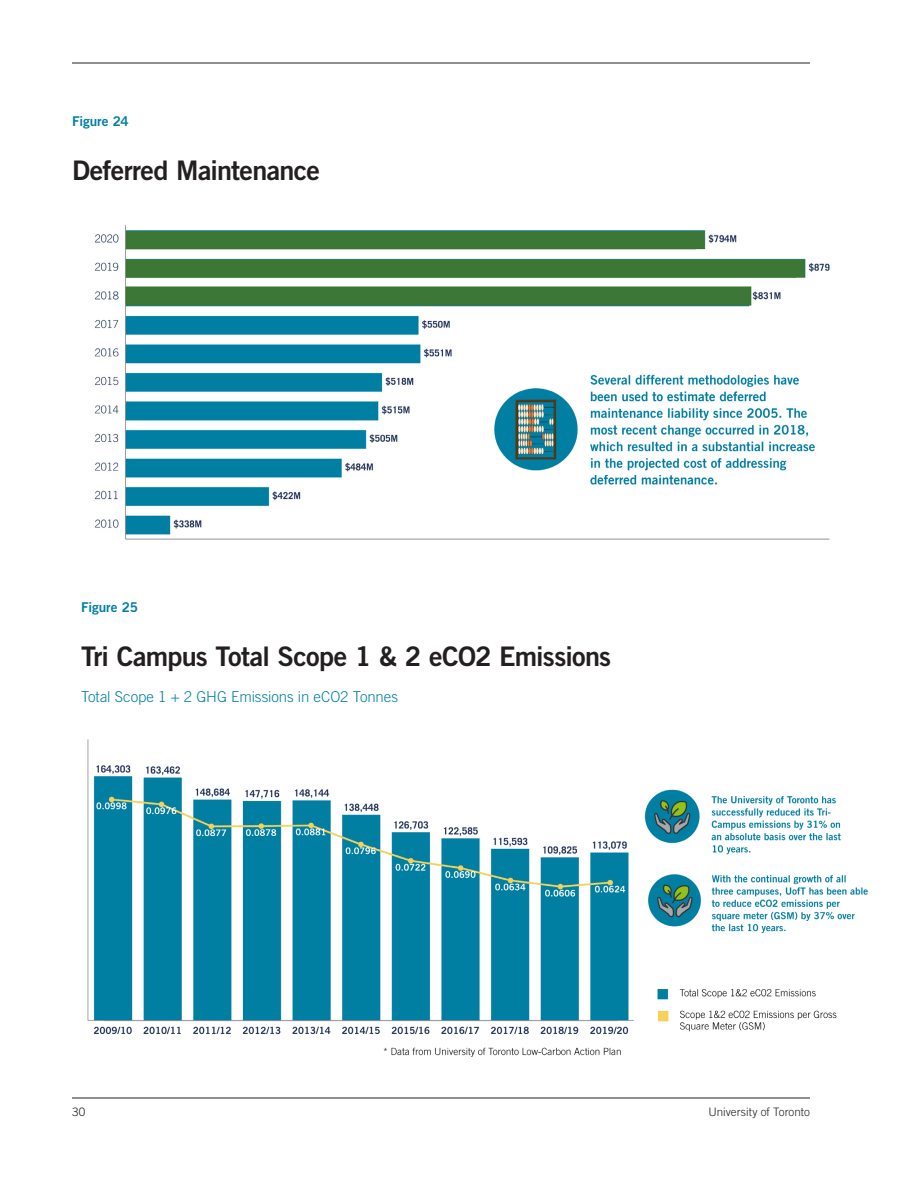
<style>
.page{position:relative;width:918px;height:1188px;background:#fff}
.page>*{position:absolute;margin:0;border:0;box-sizing:border-box;transform-origin:0 0}
.t1{font:27px "Trade Gothic LT Std Bd 2";letter-spacing:-.025em;color:#231f20}
.Small_Paragraph{font:300 15px "Trade Gothic LT Std";letter-spacing:-.005em;color:#007fa5}
.t2{font:13.5px "Trade Gothic LT Std Bd 2";letter-spacing:-.005em;color:#007fa5}
.t3{font:300 11.7px "Trade Gothic LT Std";letter-spacing:.005em;color:#231f20}
</style>
<div class="page">
<img style="left:95px;top:225px;width:735px;height:315px">
<img style="left:87px;top:739px;width:781px;height:318px">
<hr style="left:72px;top:63px;width:738px;height:1px;background:#231f20">
<hr style="left:72px;top:1098px;width:738px;height:1px;background:#231f20">
<h4 class="t2" style="left:72px;top:113px;width:58px">Figure 24</h4>
<h2 class="t1" style="left:72px;top:154px;width:249px">Deferred Maintenance</h2>
<h4 class="t2" style="left:81px;top:599px;width:58px">Figure 25</h4>
<h2 class="t1" style="left:81px;top:640px;width:532px">Tri Campus Total Scope 1 &amp; 2 eCO2 Emissions</h2>
<p class="Small_Paragraph" style="left:81px;top:688px;width:319px">Total Scope 1 + 2 GHG Emissions in eCO2 Tonnes</p>
<p class="t3" style="left:72px;top:1105px;width:15px">30</p>
<p class="t3" style="left:708px;top:1105px;width:103px">University of Toronto</p>
</div>
